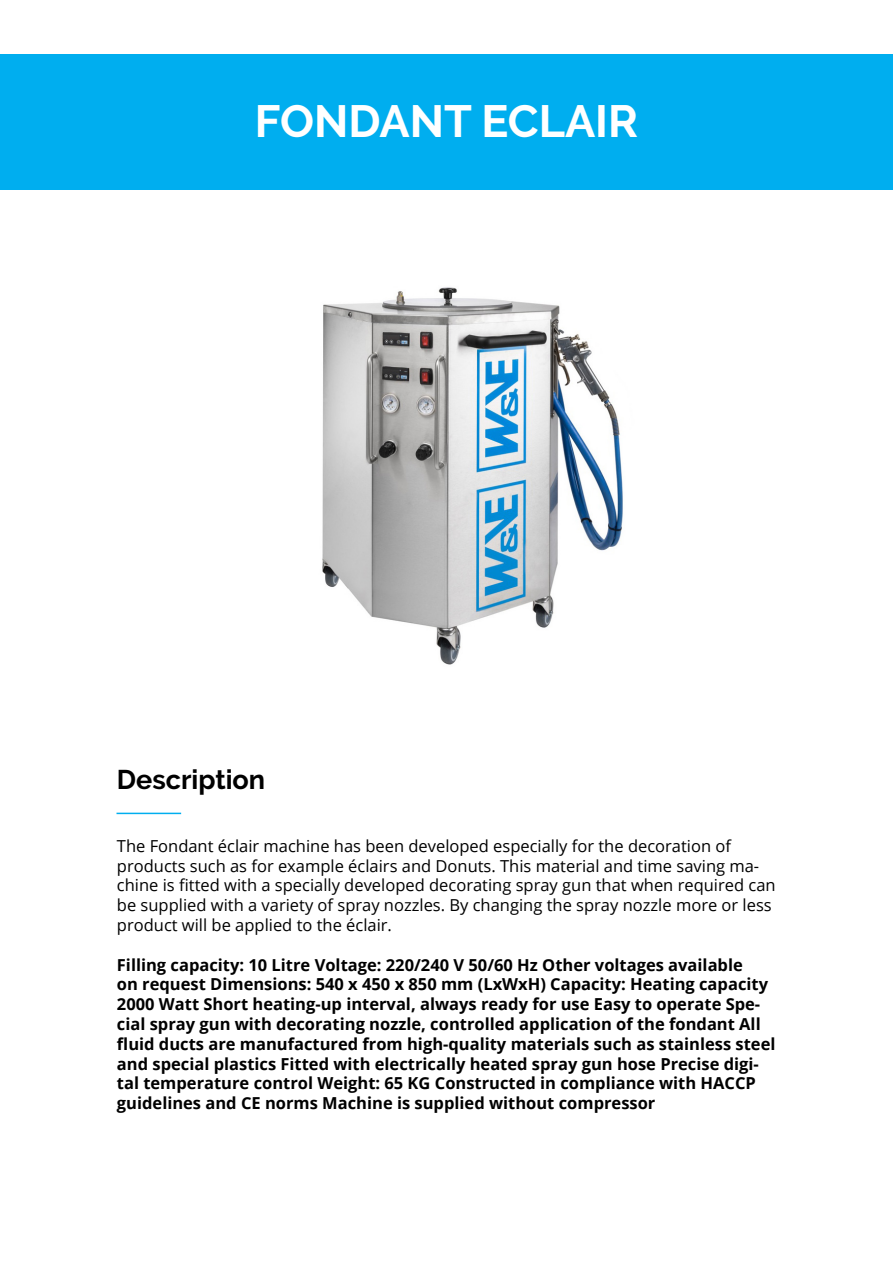
<style>
.page{position:relative;width:893px;height:1263px;background:#fff}
.page>*{position:absolute;margin:0;border:0;box-sizing:border-box;transform-origin:0 0}
.t1{font:700 45px "Raleway";color:#fff}
.t2{font:700 27px "Raleway";color:#000}
.t3{font:700 16.5px/19.8px "Open Sans";color:#000}
.t4{font:16.5px/19.8px "Open Sans";color:#000}
</style>
<div class="page">
<div style="left:0;top:54px;width:892px;height:135px;background:#00aeef"></div>
<hr style="left:117px;top:813px;width:64px;height:1px;background:#00aeef">
<img style="left:322px;top:287px;width:301px;height:378px">
<h1 class="t1" style="left:255px;top:94px;width:385px">FONDANT ECLAIR</h1>
<h2 class="t2" style="left:117px;top:763px;width:150px">Description</h2>
<p class="t4" style="left:117px;top:835px;width:660px">The Fondant éclair machine has been developed especially for the decoration of products such as for example éclairs and Donuts. This material and time saving ma&shy;chine is fitted with a specially developed decorating spray gun that when required can be supplied with a variety of spray nozzles. By changing the spray nozzle more or less product will be applied to the éclair.</p>
<p class="t3" style="left:117px;top:954px;width:660px">Filling capacity: 10 Litre Voltage: 220/240 V 50/60 Hz Other voltages available<br>on request Dimensions: 540 x 450 x 850 mm (LxWxH) Capacity: Heating capacity 2000 Watt Short heating-up interval, always ready for use Easy to operate Spe&shy;cial spray gun with decorating nozzle, controlled application of the fondant All fluid ducts are manufactured from high-quality materials such as stainless steel and special plastics Fitted with electrically heated spray gun hose Precise digi&shy;tal temperature control Weight: 65 KG Constructed in compliance with HACCP guidelines and CE norms Machine is supplied without compressor</p>
</div>
